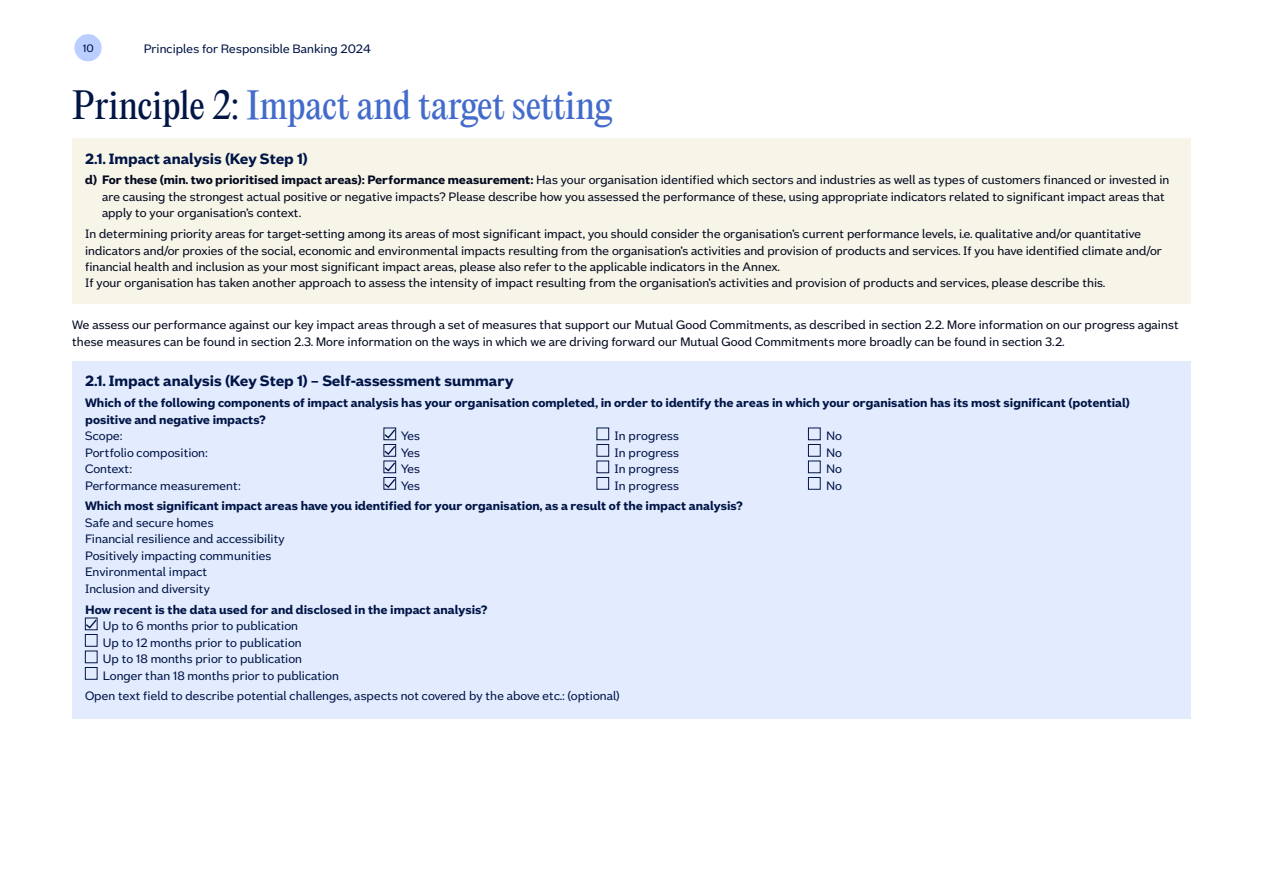
<style>
.page{position:relative;width:1263px;height:893px;background:#fff}
.page>*{position:absolute;margin:0;border:0;box-sizing:border-box;transform-origin:0 0}
.t1{font:36px "Editorial New";letter-spacing:-.005em;color:#426bcc}
.t2{font:700 16.5px "Nationwide Founders";color:#011546}
.t3{font:13.5px/16.5px "Nationwide Founders";color:#02081e}
.t4{font:13.5px/16.5px "Nationwide Founders";color:#011546}
.t5{font:700 13.5px/16.5px "Nationwide Founders";color:#011546}
.t6{font:12px "Nationwide Founders";color:#011546}
.s1{color:#011546}
.s2{font-weight:700}
</style>
<div class="page">
<div style="left:74px;top:34px;width:28px;height:27px;background:#bacfff;border-radius:14px"></div>
<div style="left:72px;top:139px;width:1119px;height:165px;background:#f7f4e8"></div>
<div style="left:72px;top:361px;width:1119px;height:357px;background:#e3ecff"></div>
<div style="left:597px;top:428px;width:12px;height:12px;border:1px solid #011546"></div>
<div style="left:808px;top:428px;width:12px;height:12px;border:1px solid #011546"></div>
<div style="left:597px;top:444px;width:12px;height:13px;border:1px solid #011546"></div>
<div style="left:808px;top:444px;width:12px;height:13px;border:1px solid #011546"></div>
<div style="left:597px;top:461px;width:12px;height:12px;border:1px solid #011546"></div>
<div style="left:808px;top:461px;width:12px;height:12px;border:1px solid #011546"></div>
<div style="left:384px;top:477px;width:12px;height:13px;border:1px solid #011546"></div>
<svg style="left:383px;top:428px;width:14px;height:61px"></svg>
<div style="left:597px;top:477px;width:12px;height:13px;border:1px solid #011546"></div>
<div style="left:808px;top:477px;width:12px;height:13px;border:1px solid #011546"></div>
<div style="left:85px;top:618px;width:12px;height:12px;border:1px solid #011546"></div>
<svg style="left:84px;top:618px;width:14px;height:11px"></svg>
<div style="left:85px;top:634px;width:12px;height:13px;border:1px solid #011546"></div>
<div style="left:85px;top:651px;width:12px;height:12px;border:1px solid #011546"></div>
<div style="left:85px;top:667px;width:12px;height:13px;border:1px solid #011546"></div>
<p class="t6" style="left:83px;top:42px;width:13px">10</p>
<p class="t4" style="left:144px;top:40px;width:228px">Principles for Responsible Banking 2024</p>
<h1 class="t1" style="left:72px;top:80px;width:541px"><span class="s1">Principle 2:</span> Impact and target setting</h1>
<p class="t2" style="left:85px;top:149px;width:224px">2.1. Impact analysis (Key Step 1)</p>
<p class="t3" style="left:102px;top:172px;width:1069px;text-indent:-17px"><span class="s2">d) For these (min. two prioritised impact areas): Performance measurement:</span> Has your organisation identified which sectors and industries as well as types of customers financed or invested in are causing the strongest actual positive or negative impacts? Please describe how you assessed the performance of these, using appropriate indicators related to significant impact areas that apply to your organisation’s context.</p>
<p class="t3" style="left:85px;top:225px;width:1078px">In determining priority areas for target-setting among its areas of most significant impact, you should consider the organisation’s current performance levels, i.e. qualitative and/or quantitative indicators and/or proxies of the social, economic and environmental impacts resulting from the organisation’s activities and provision of products and services. If you have identified climate and/or financial health and inclusion as your most significant impact areas, please also refer to the applicable indicators in the Annex.<br>If your organisation has taken another approach to assess the intensity of impact resulting from the organisation’s activities and provision of products and services, please describe this.</p>
<p class="t3" style="left:72px;top:317px;width:1108px">We assess our performance against our key impact areas through a set of measures that support our Mutual Good Commitments, as described in section 2.2. More information on our progress against these measures can be found in section 2.3. More information on the ways in which we are driving forward our Mutual Good Commitments more broadly can be found in section 3.2.</p>
<p class="t2" style="left:85px;top:371px;width:430px">2.1. Impact analysis (Key Step 1) – Self-assessment summary</p>
<p class="t5" style="left:85px;top:394px;width:1046px">Which of the following components of impact analysis has your organisation completed, in order to identify the areas in which your organisation has its most significant (potential) positive and negative impacts?</p>
<p class="t4" style="left:85px;top:427px;width:39px">Scope:</p>
<p class="t4" style="left:401px;top:427px;width:20px">Yes</p>
<p class="t4" style="left:614px;top:427px;width:66px">In progress</p>
<p class="t4" style="left:826px;top:427px;width:17px">No</p>
<p class="t4" style="left:85px;top:444px;width:124px">Portfolio composition:</p>
<p class="t4" style="left:401px;top:444px;width:20px">Yes</p>
<p class="t4" style="left:614px;top:444px;width:66px">In progress</p>
<p class="t4" style="left:826px;top:444px;width:17px">No</p>
<p class="t4" style="left:85px;top:460px;width:49px">Context:</p>
<p class="t4" style="left:401px;top:460px;width:20px">Yes</p>
<p class="t4" style="left:614px;top:460px;width:66px">In progress</p>
<p class="t4" style="left:826px;top:460px;width:17px">No</p>
<p class="t4" style="left:85px;top:477px;width:157px">Performance measurement:</p>
<p class="t4" style="left:401px;top:477px;width:20px">Yes</p>
<p class="t4" style="left:614px;top:477px;width:66px">In progress</p>
<p class="t4" style="left:826px;top:477px;width:17px">No</p>
<p class="t5" style="left:85px;top:497px;width:659px">Which most significant impact areas have you identified for your organisation, as a result of the impact analysis?</p>
<p class="t4" style="left:85px;top:514px;width:201px">Safe and secure homes<br>Financial resilience and accessibility<br>Positively impacting communities<br>Environmental impact<br>Inclusion and diversity</p>
<p class="t5" style="left:85px;top:601px;width:404px">How recent is the data used for and disclosed in the impact analysis?</p>
<p class="t4" style="left:103px;top:617px;width:238px">Up to 6 months prior to publication<br>Up to 12 months prior to publication<br>Up to 18 months prior to publication Longer than 18 months prior to publication</p>
<p class="t4" style="left:85px;top:688px;width:536px">Open text field to describe potential challenges, aspects not covered by the above etc.: (optional)</p>
</div>
